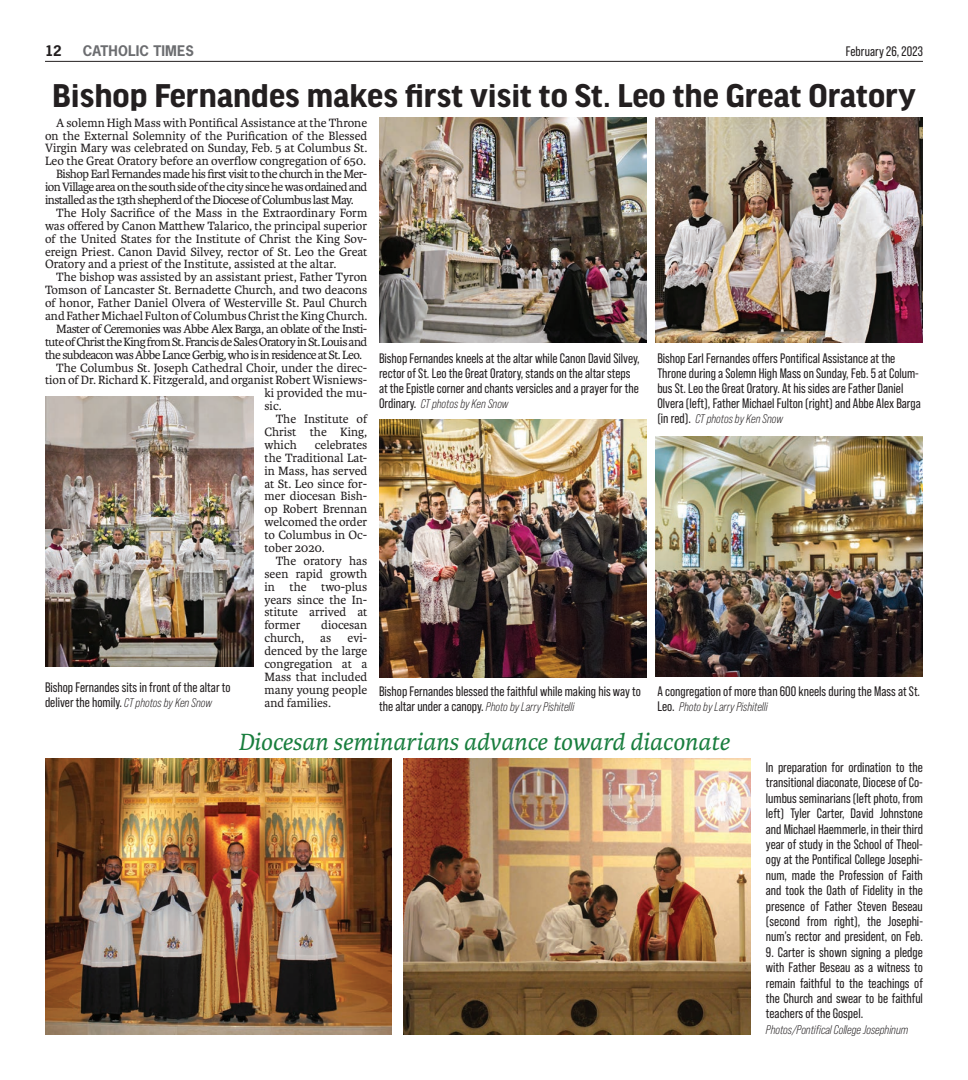
<style>
.page{position:relative;width:968px;height:1080px;background:#fff}
.page>*{position:absolute;margin:0;border:0;box-sizing:border-box;transform-origin:0 0}
.t1{font:700 35px "Good Headline Pro";color:#231f20}
.t2{font:italic 25px "Karmina";color:#197e3e}
.t3{font:13.75px/15.4px "Bebas Neue Pro";color:#231f20}
.t4{font:700 13.75px "News Gothic Std";letter-spacing:.01em;color:#6c6d70}
.t5{font:700 13.75px "News Gothic Std";color:#231f20}
.t6{font:12.75px/12.9px "Karmina";color:#231f20;text-align:justify}
.t7{font:12.75px "Karmina";letter-spacing:-.045em;color:#231f20}
.t8{font:italic 12.5px "Bebas Neue Pro";color:#231f20}
.s1{font-style:normal;font-size:13.75px}
.s2{font-style:italic;font-size:12.5px}
</style>
<div class="page">
<hr style="left:45px;top:61px;width:877px;height:1px;background:#231f20">
<img style="left:656px;top:117px;width:266px;height:225px">
<img style="left:379px;top:117px;width:267px;height:225px">
<img style="left:45px;top:396px;width:208px;height:271px">
<img style="left:379px;top:419px;width:267px;height:259px">
<img style="left:656px;top:437px;width:266px;height:240px">
<img style="left:45px;top:758px;width:347px;height:277px">
<img style="left:403px;top:758px;width:348px;height:277px">
<p class="t5" style="left:45px;top:41px;width:18px">12</p>
<p class="t4" style="left:83px;top:41px;width:112px">CATHOLIC TIMES</p>
<p class="t3" style="left:845px;top:44px;width:79px">February 26, 2023</p>
<h1 class="t1" style="left:52px;top:79px;width:865px">Bishop Fernandes makes first visit to St. Leo the Great Oratory</h1>
<p class="t6" style="left:56px;top:116px;width:312px">A solemn High Mass with Pontifical Assistance at the Throne</p>
<p class="t6" style="left:45px;top:129px;width:324px">on the External Solemnity of the Purification of the Blessed</p>
<p class="t6" style="left:45px;top:142px;width:324px">Virgin Mary was celebrated on Sunday, Feb. 5 at Columbus St.</p>
<p class="t6" style="left:45px;top:155px;width:322px">Leo the Great Oratory before an overflow congregation of 650.</p>
<p class="t7" style="left:56px;top:167px;width:312px">Bishop Earl Fernandes made his first visit to the church in the Mer-</p>
<p class="t7" style="left:45px;top:180px;width:324px">ion Village area on the south side of the city since he was ordained and</p>
<p class="t7" style="left:45px;top:193px;width:310px">installed as the 13th shepherd of the Diocese of Columbus last May.</p>
<p class="t6" style="left:56px;top:206px;width:312px">The Holy Sacrifice of the Mass in the Extraordinary Form</p>
<p class="t6" style="left:45px;top:219px;width:324px">was offered by Canon Matthew Talarico, the principal superior</p>
<p class="t6" style="left:45px;top:232px;width:324px">of the United States for the Institute of Christ the King Sov-</p>
<p class="t6" style="left:45px;top:245px;width:324px">ereign Priest. Canon David Silvey, rector of St. Leo the Great</p>
<p class="t6" style="left:45px;top:258px;width:293px">Oratory and a priest of the Institute, assisted at the altar.</p>
<p class="t6" style="left:56px;top:271px;width:312px">The bishop was assisted by an assistant priest, Father Tyron</p>
<p class="t6" style="left:45px;top:284px;width:324px">Tomson of Lancaster St. Bernadette Church, and two deacons</p>
<p class="t6" style="left:45px;top:297px;width:324px">of honor, Father Daniel Olvera of Westerville St. Paul Church</p>
<p class="t6" style="left:45px;top:310px;width:324px">and Father Michael Fulton of Columbus Christ the King Church.</p>
<p class="t7" style="left:56px;top:322px;width:312px">Master of Ceremonies was Abbe Alex Barga, an oblate of the Insti-</p>
<p class="t7" style="left:45px;top:335px;width:324px">tute of Christ the King from St. Francis de Sales Oratory in St. Louis and</p>
<p class="t7" style="left:45px;top:347px;width:318px">the subdeacon was Abbe Lance Gerbig, who is in residence at St. Leo.</p>
<p class="t6" style="left:56px;top:361px;width:312px">The Columbus St. Joseph Cathedral Choir, under the direc-</p>
<p class="t6" style="left:45px;top:374px;width:324px">tion of Dr. Richard K. Fitzgerald, and organist Robert Wisniews-</p>
<p class="t6" style="left:264px;top:387px;width:104px">ki provided the mu-</p>
<p class="t6" style="left:264px;top:400px;width:19px">sic.</p>
<p class="t6" style="left:276px;top:413px;width:93px">The Institute of</p>
<p class="t6" style="left:264px;top:426px;width:104px">Christ the King,</p>
<p class="t6" style="left:264px;top:438px;width:34px">which</p>
<p class="t6" style="left:264px;top:438px;width:104px;text-indent:50px">celebrates the Traditional Lat&shy;in Mass, has served at St. Leo since for&shy;mer diocesan Bish&shy;op Robert Brennan welcomed the order to Columbus in Oc&shy;tober 2020.</p>
<p class="t6" style="left:264px;top:554px;width:104px;text-indent:11px">The oratory has seen rapid growth in the two-plus years since the In&shy;stitute arrived at former</p>
<p class="t6" style="left:321px;top:619px;width:48px">diocesan</p>
<p class="t3" style="left:379px;top:351px;width:262px;line-height:15px">Bishop Fernandes kneels at the altar while Canon David Silvey, rector of St. Leo the Great Oratory, stands on the altar steps at the Epistle corner and chants versicles and a prayer for the</p>
<p class="t8" style="left:379px;top:397px;width:131px"><span class="s1">Ordinary.</span> CT photos by Ken Snow</p>
<p class="t6" style="left:264px;top:632px;width:41px">church,</p>
<p class="t6" style="left:320px;top:632px;width:13px">as</p>
<p class="t6" style="left:264px;top:632px;width:104px;text-indent:83px">evi&shy;denced by the large congregation at a Mass that included many young people and families.</p>
<p class="t3" style="left:45px;top:680px;width:187px;line-height:15px">Bishop Fernandes sits in front of the altar to deliver the homily. <span class="s2">CT photos by Ken Snow</span></p>
<p class="t3" style="left:379px;top:684px;width:263px">Bishop Fernandes blessed the faithful while making his way to</p>
<p class="t8" style="left:379px;top:700px;width:197px"><span class="s1">the altar under a canopy.</span> Photo by Larry Pishitelli</p>
<p class="t3" style="left:657px;top:351px;width:265px;line-height:15px">Bishop Earl Fernandes offers Pontifical Assistance at the Throne during a Solemn High Mass on Sunday, Feb. 5 at Colum&shy;bus St. Leo the Great Oratory. At his sides are Father Daniel Olvera (left), Father Michael Fulton (right) and Abbe Alex Barga</p>
<p class="t8" style="left:657px;top:412px;width:127px"><span class="s1">(in red).</span> CT photos by Ken Snow</p>
<p class="t3" style="left:657px;top:684px;width:264px">A congregation of more than 600 kneels during the Mass at St.</p>
<p class="t8" style="left:657px;top:700px;width:112px"><span class="s1">Leo.</span> Photo by Larry Pishitelli</p>
<h2 class="t2" style="left:238px;top:728px;width:493px">Diocesan seminarians advance toward diaconate</h2>
<p class="t3" style="left:766px;top:760px;width:158px;text-align:justify">In preparation for ordination to the transitional diaconate, Diocese of Co&shy;lumbus seminarians (left photo, from left) Tyler Carter, David Johnstone and Michael Haemmerle, in their third year of study in the School of Theol&shy;ogy at the Pontifical College Josephi&shy;num, made the Profession of Faith and took the Oath of Fidelity in the presence of Father Steven Beseau (second from right), the Josephi&shy;num’s rector and president, on Feb.</p>
<p class="t3" style="left:766px;top:944px;width:158px;text-align:justify">9. Carter is shown signing a pledge with Father Beseau as a witness to remain faithful to the teachings of the Church and swear to be faithful teachers of the Gospel.</p>
<p class="t8" style="left:766px;top:1022px;width:144px">Photos/Pontifical College Josephinum</p>
</div>
